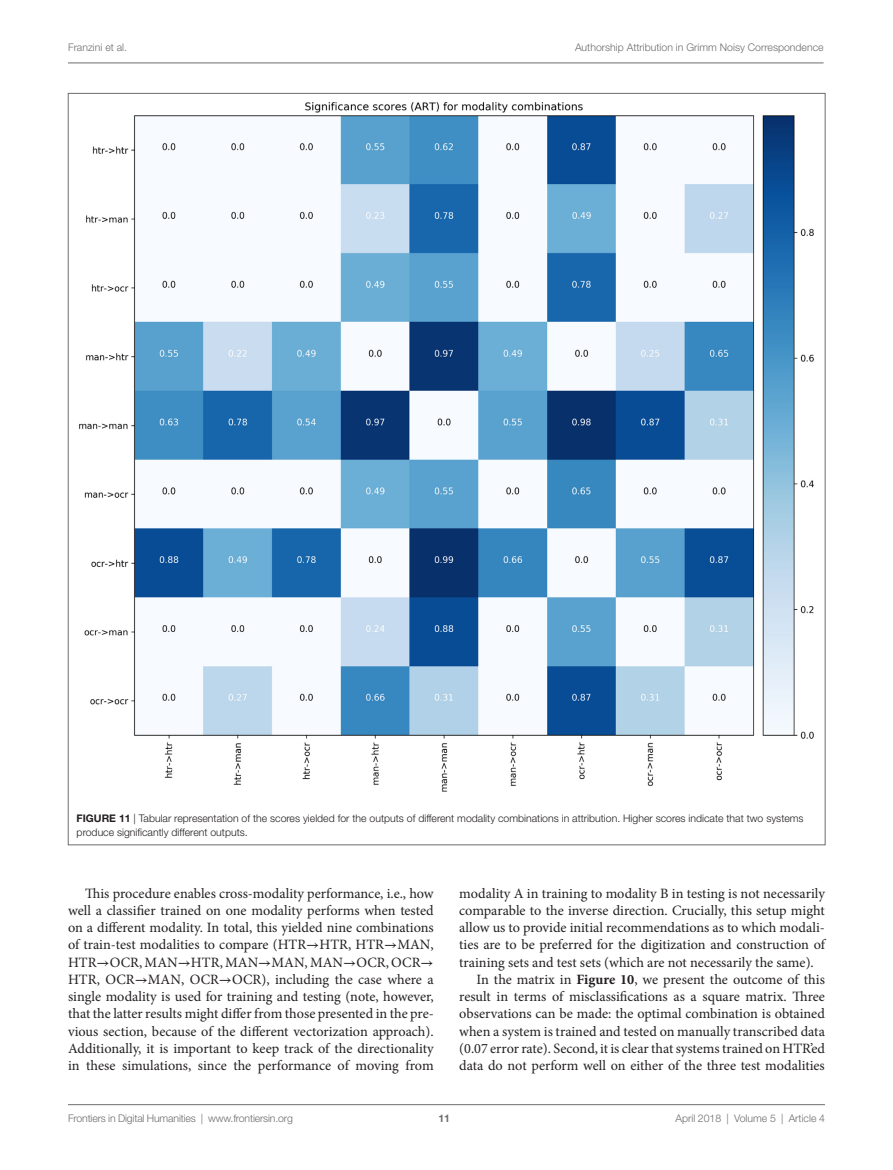
<style>
.page{position:relative;width:893px;height:1170px;background:#fff}
.page>*{position:absolute;margin:0;border:0;box-sizing:border-box;transform-origin:0 0}
.t1{font:14.25px/17.2px "Minion Pro";color:#231f20;text-align:justify}
.t2{font:300 10.5px/14.2px "Helvetica Neue LT Std";color:#231f20}
.t3{font:300 10.5px "Helvetica Neue LT Std";color:#6c6d70}
.t4{font:700 10.5px "Helvetica Neue LT Std";color:#6c6d70}
.s1{font-weight:700}
.s2{font-family:"STIX General"}
</style>
<div class="page">
<img style="left:79px;top:102px;width:735px;height:690px">
<hr style="left:68px;top:1104px;width:757px;height:1px;background:#6c6d70">
<hr style="left:68px;top:63px;width:756px;height:1px;background:#6c6d70">
<p class="t3" style="left:68px;top:41px;width:61px">Franzini et al.</p>
<p class="t3" style="left:575px;top:41px;width:250px">Authorship Attribution in Grimm Noisy Correspondence</p>
<p class="t2" style="left:77px;top:811px;width:728px"><span class="s1">FIGURE 11</span> | Tabular representation of the scores yielded for the outputs of different modality combinations in attribution. Higher scores indicate that two systems produce significantly different outputs.</p>
<p class="t1" style="left:68px;top:884px;width:367px;text-indent:17px">This procedure enables cross-modality performance, i.e., how well a classifier trained on one modality performs when tested on a different modality. In total, this yielded nine combinations of train-test modalities to compare (HTR<span class="s2">→</span>HTR, HTR<span class="s2">→</span>MAN, HTR<span class="s2">→</span>OCR, MAN<span class="s2">→</span>HTR, MAN<span class="s2">→</span>MAN, MAN<span class="s2">→</span>OCR, OCR<span class="s2">→ </span>HTR, OCR<span class="s2">→</span>MAN, OCR<span class="s2">→</span>OCR), including the case where a single modality is used for training and testing (note, however, that the latter results might differ from those presented in the pre&shy;vious section, because of the different vectorization approach).<br>Additionally, it is important to keep track of the directionality in these simulations, since the performance of moving from</p>
<p class="t1" style="left:459px;top:884px;width:367px">modality A in training to modality B in testing is not necessarily</p>
<p class="t1" style="left:459px;top:901px;width:367px">comparable to the inverse direction. Crucially, this setup might</p>
<p class="t1" style="left:459px;top:918px;width:367px">allow us to provide initial recommendations as to which modali-</p>
<p class="t1" style="left:459px;top:936px;width:367px">ties are to be preferred for the digitization and construction of</p>
<p class="t1" style="left:459px;top:953px;width:356px">training sets and test sets (which are not necessarily the same).</p>
<p class="t1" style="left:476px;top:970px;width:350px">In the matrix in <span class="s1">Figure 10</span>, we present the outcome of this</p>
<p class="t1" style="left:459px;top:988px;width:367px">result in terms of misclassifications as a square matrix. Three</p>
<p class="t1" style="left:459px;top:1005px;width:367px">observations can be made: the optimal combination is obtained</p>
<p class="t1" style="left:459px;top:1022px;width:367px">when a system is trained and tested on manually transcribed data</p>
<p class="t1" style="left:459px;top:1039px;width:367px">(0.07 error rate). Second, it is clear that systems trained on HTR’ed</p>
<p class="t1" style="left:459px;top:1057px;width:367px">data do not perform well on either of the three test modalities</p>
<p class="t3" style="left:68px;top:1111px;width:226px">Frontiers in Digital Humanities | www.frontiersin.org</p>
<p class="t3" style="left:675px;top:1111px;width:151px">April 2018 | Volume 5 | Article 4</p>
<p class="t4" style="left:439px;top:1111px;width:13px">11</p>
</div>
